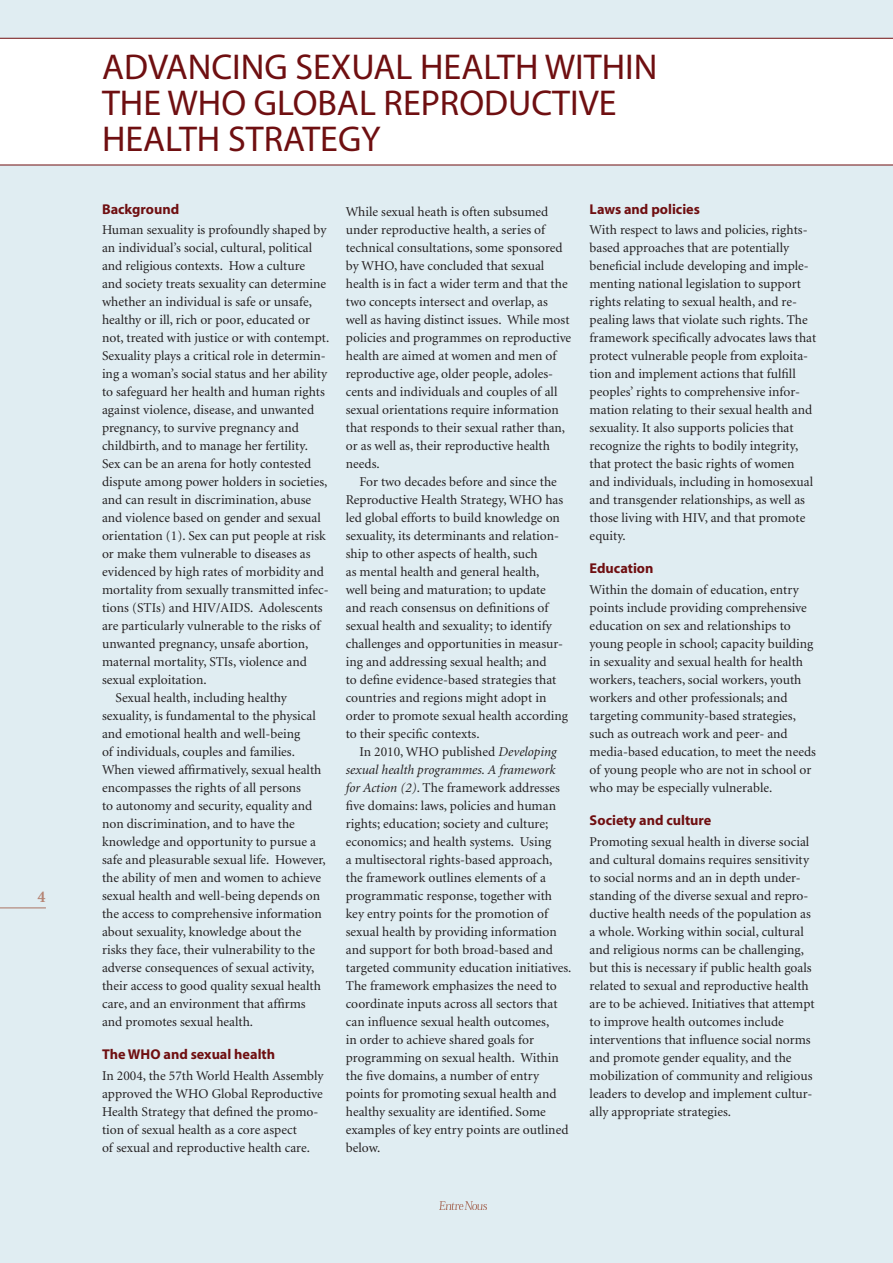
<style>
.page{position:relative;width:893px;height:1263px;background:#e0edf2}
.page>*{position:absolute;margin:0;border:0;box-sizing:border-box;transform-origin:0 0}
.t1{font:36px "Myriad";color:#6f0f11}
.t2{font:700 16.5px "Minion";color:#b58575}
.t3{font:700 14.25px "Myriad";color:#6f0f11}
.t4{font:13.5px/18px "Minion";color:#231f20}
.s1{font-style:italic}
</style>
<div class="page">
<div style="left:0;top:38px;width:893px;height:127px;background:#fff"></div>
<hr style="left:0;top:907px;width:46px;height:1px;background:#aa7363">
<img style="left:439px;top:1202px;width:47px;height:8px">
<hr style="left:0;top:38px;width:893px;height:1px;background:#6f0f11">
<hr style="left:0;top:165px;width:893px;height:1px;background:#6f0f11">
<p class="t2" style="left:38px;top:888px;width:10px">4</p>
<h1 class="t1" style="left:102px;top:49px;width:85px">ADVANCING</h1>
<h1 class="t1" style="left:295px;top:49px;width:77px">SEXUAL</h1>
<h1 class="t1" style="left:420px;top:49px;width:43px">HEALTH</h1>
<h1 class="t1" style="left:545px;top:49px;width:20px">WITHIN</h1>
<h1 class="t1" style="left:102px;top:85px;width:21px">THE</h1>
<h1 class="t1" style="left:167px;top:85px;width:170px">WHO GLOBAL</h1>
<h1 class="t1" style="left:384px;top:85px;width:120px">REPRODUCTI</h1>
<h1 class="t1" style="left:579px;top:85px;width:35px">VE</h1>
<h1 class="t1" style="left:102px;top:121px;width:43px">HEALTH</h1>
<h1 class="t1" style="left:228px;top:121px;width:38px">STRATEG</h1>
<h1 class="t1" style="left:361px;top:121px;width:18px">Y</h1>
<p class="t3" style="left:102px;top:202px;width:79px">Background</p>
<p class="t4" style="left:102px;top:221px;width:226px">Human sexuality is profoundly shaped by</p>
<p class="t4" style="left:102px;top:239px;width:212px">an individual’s social, cultural, political</p>
<p class="t4" style="left:102px;top:257px;width:205px">and religious contexts. How a culture</p>
<p class="t4" style="left:102px;top:275px;width:226px">and society treats sexuality can determine</p>
<p class="t4" style="left:102px;top:293px;width:211px">whether an individual is safe or unsafe,</p>
<p class="t4" style="left:102px;top:311px;width:210px">healthy or ill, rich or poor, educated or</p>
<p class="t4" style="left:102px;top:329px;width:229px">not, treated with justice or with contempt.</p>
<p class="t4" style="left:102px;top:347px;width:225px">Sexuality plays a critical role in determin-</p>
<p class="t4" style="left:102px;top:365px;width:227px">ing a woman’s social status and her ability</p>
<p class="t4" style="left:102px;top:383px;width:224px">to safeguard her health and human rights</p>
<p class="t4" style="left:102px;top:401px;width:214px">against violence, disease, and unwanted</p>
<p class="t4" style="left:102px;top:419px;width:198px">pregnancy, to survive pregnancy and</p>
<p class="t4" style="left:102px;top:437px;width:207px">childbirth, and to manage her fertility.</p>
<p class="t4" style="left:102px;top:455px;width:211px">Sex can be an arena for hotly contested</p>
<p class="t4" style="left:102px;top:473px;width:227px">dispute among power holders in societies,</p>
<p class="t4" style="left:102px;top:491px;width:211px">and can result in discrimination, abuse</p>
<p class="t4" style="left:102px;top:509px;width:220px">and violence based on gender and sexual</p>
<p class="t4" style="left:102px;top:527px;width:225px">orientation (1). Sex can put people at risk</p>
<p class="t4" style="left:102px;top:545px;width:210px">or make them vulnerable to diseases as</p>
<p class="t4" style="left:102px;top:563px;width:223px">evidenced by high rates of morbidity and</p>
<p class="t4" style="left:102px;top:581px;width:228px">mortality from sexually transmitted infec-</p>
<p class="t4" style="left:102px;top:599px;width:222px">tions (STIs) and HIV/AIDS. Adolescents</p>
<p class="t4" style="left:102px;top:617px;width:220px">are particularly vulnerable to the risks of</p>
<p class="t4" style="left:102px;top:635px;width:208px">unwanted pregnancy, unsafe abortion,</p>
<p class="t4" style="left:102px;top:653px;width:206px">maternal mortality, STIs, violence and</p>
<p class="t4" style="left:102px;top:671px;width:106px">sexual exploitation.</p>
<p class="t4" style="left:116px;top:689px;width:173px">Sexual health, including healthy</p>
<p class="t4" style="left:102px;top:707px;width:215px">sexuality, is fundamental to the physical</p>
<p class="t4" style="left:102px;top:725px;width:200px">and emotional health and well-being</p>
<p class="t4" style="left:102px;top:743px;width:194px">of individuals, couples and families.</p>
<p class="t4" style="left:102px;top:761px;width:221px">When viewed affirmatively, sexual health</p>
<p class="t4" style="left:102px;top:779px;width:201px">encompasses the rights of all persons</p>
<p class="t4" style="left:102px;top:797px;width:212px">to autonomy and security, equality and</p>
<p class="t4" style="left:102px;top:815px;width:194px">non discrimination, and to have the</p>
<p class="t4" style="left:102px;top:833px;width:215px">knowledge and opportunity to pursue a</p>
<p class="t4" style="left:102px;top:851px;width:225px">safe and pleasurable sexual life. However,</p>
<p class="t4" style="left:102px;top:869px;width:221px">the ability of men and women to achieve</p>
<p class="t4" style="left:102px;top:887px;width:220px">sexual health and well-being depends on</p>
<p class="t4" style="left:102px;top:905px;width:221px">the access to comprehensive information</p>
<p class="t4" style="left:102px;top:923px;width:201px">about sexuality, knowledge about the</p>
<p class="t4" style="left:102px;top:941px;width:214px">risks they face, their vulnerability to the</p>
<p class="t4" style="left:102px;top:959px;width:214px">adverse consequences of sexual activity,</p>
<p class="t4" style="left:102px;top:977px;width:220px">their access to good quality sexual health</p>
<p class="t4" style="left:102px;top:995px;width:205px">care, and an environment that affirms</p>
<p class="t4" style="left:102px;top:1013px;width:153px">and promotes sexual health.</p>
<p class="t3" style="left:102px;top:1047px;width:175px">The WHO and sexual health</p>
<p class="t4" style="left:102px;top:1067px;width:223px">In 2004, the 57th World Health Assembly approved the WHO Global Reproductive Health Strategy that defined the promo&shy;tion of sexual health as a core aspect<br>of sexual and reproductive health care.</p>
<p class="t4" style="left:346px;top:203px;width:227px">While sexual heath is often subsumed under reproductive health, a series of technical consultations, some sponsored by WHO, have concluded that sexual health is in fact a wider term and that the two concepts intersect and overlap, as well as having distinct issues. While most policies and programmes on reproductive health are aimed at women and men of reproductive age, older people, adoles&shy;cents and individuals and couples of all sexual orientations require information that responds to their sexual rather than, or as well as, their reproductive health needs.</p>
<p class="t4" style="left:346px;top:473px;width:224px;text-indent:14px">For two decades before and since the Reproductive Health Strategy, WHO has led global efforts to build knowledge on sexuality, its determinants and relation&shy;ship to other aspects of health, such<br>as mental health and general health,<br>well being and maturation; to update and reach consensus on definitions of sexual health and sexuality; to identify challenges and opportunities in measur&shy;ing and addressing sexual health; and<br>to define evidence-based strategies that countries and regions might adopt in order to promote sexual health according to their specific contexts.</p>
<p class="t4" style="left:346px;top:743px;width:227px;text-indent:14px">In 2010, WHO published <span class="s1">Developing sexual health programmes. A framework for Action (2)</span>. The framework addresses five domains: laws, policies and human rights; education; society and culture; economics; and health systems. Using<br>a multisectoral rights-based approach, the framework outlines elements of a programmatic response, together with key entry points for the promotion of sexual health by providing information and support for both broad-based and targeted community education initiatives.<br>The framework emphasizes the need to coordinate inputs across all sectors that can influence sexual health outcomes,<br>in order to achieve shared goals for programming on sexual health. Within the five domains, a number of entry points for promoting sexual health and healthy sexuality are identified. Some examples of key entry points are outlined below.</p>
<p class="t3" style="left:590px;top:202px;width:112px">Laws and policies</p>
<p class="t4" style="left:590px;top:221px;width:228px">With respect to laws and policies, rights&shy;based approaches that are potentially beneficial include developing and imple&shy;menting national legislation to support rights relating to sexual health, and re&shy;pealing laws that violate such rights. The framework specifically advocates laws that protect vulnerable people from exploita&shy;tion and implement actions that fulfill peoples’ rights to comprehensive infor&shy;mation relating to their sexual health and sexuality. It also supports policies that recognize the rights to bodily integrity, that protect the basic rights of women and individuals, including in homosexual and transgender relationships, as well as those living with HIV, and that promote equity.</p>
<p class="t3" style="left:590px;top:561px;width:65px">Education</p>
<p class="t4" style="left:590px;top:581px;width:228px">Within the domain of education, entry points include providing comprehensive education on sex and relationships to young people in school; capacity building in sexuality and sexual health for health workers, teachers, social workers, youth workers and other professionals; and targeting community-based strategies, such as outreach work and peer- and media-based education, to meet the needs of young people who are not in school or who may be especially vulnerable.</p>
<p class="t3" style="left:590px;top:813px;width:123px">Society and culture</p>
<p class="t4" style="left:590px;top:833px;width:227px">Promoting sexual health in diverse social and cultural domains requires sensitivity to social norms and an in depth under&shy;standing of the diverse sexual and repro&shy;ductive health needs of the population as a whole. Working within social, cultural and religious norms can be challenging, but this is necessary if public health goals related to sexual and reproductive health are to be achieved. Initiatives that attempt to improve health outcomes include interventions that influence social norms and promote gender equality, and the mobilization of community and religious leaders to develop and implement cultur&shy;ally appropriate strategies.</p>
</div>
